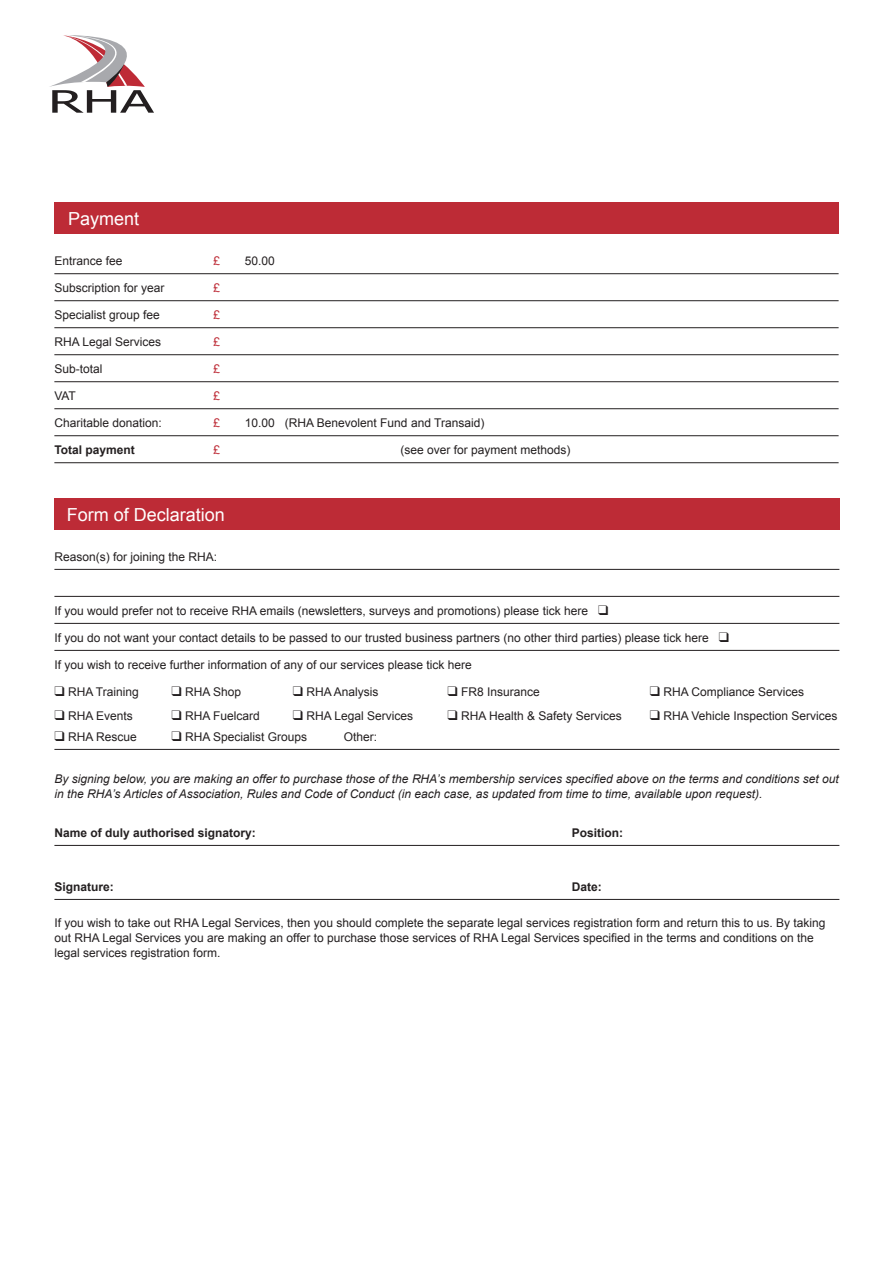
<style>
.page{position:relative;width:893px;height:1263px;background:#fff}
.page>*{position:absolute;margin:0;border:0;box-sizing:border-box;transform-origin:0 0}
.t1{font:18px "Arial";color:#fff}
.t2{font:12px/15px "Arial";color:#231f20}
.t3{font:italic 12px/15px "Arial";color:#231f20}
.t4{font:700 12px "Arial";color:#231f20}
.t5{font:12px "Arial";color:#bd2b36}
</style>
<div class="page">
<hr style="left:54px;top:273px;width:785px;height:1px;background:#231f20">
<hr style="left:54px;top:300px;width:785px;height:1px;background:#231f20">
<hr style="left:54px;top:327px;width:785px;height:1px;background:#231f20">
<hr style="left:54px;top:354px;width:785px;height:1px;background:#231f20">
<hr style="left:54px;top:381px;width:785px;height:1px;background:#231f20">
<hr style="left:54px;top:408px;width:785px;height:1px;background:#231f20">
<hr style="left:54px;top:435px;width:785px;height:1px;background:#231f20">
<hr style="left:54px;top:462px;width:785px;height:1px;background:#231f20">
<div style="left:54px;top:202px;width:785px;height:32px;background:#bd2b36"></div>
<hr style="left:54px;top:569px;width:785px;height:1px;background:#231f20">
<hr style="left:54px;top:596px;width:785px;height:1px;background:#231f20">
<hr style="left:54px;top:623px;width:785px;height:1px;background:#231f20">
<hr style="left:54px;top:650px;width:785px;height:1px;background:#231f20">
<hr style="left:54px;top:749px;width:785px;height:1px;background:#231f20">
<hr style="left:54px;top:845px;width:785px;height:1px;background:#231f20">
<hr style="left:54px;top:899px;width:785px;height:1px;background:#231f20">
<div style="left:54px;top:498px;width:785px;height:32px;background:#bd2b36"></div>
<svg style="left:50px;top:35px;width:104px;height:78px"></svg>
<h1 class="t1" style="left:68px;top:207px;width:73px">Payment</h1>
<p class="t2" style="left:54px;top:253px;width:70px">Entrance fee</p>
<p class="t5" style="left:213px;top:253px;width:8px">£</p>
<p class="t2" style="left:245px;top:253px;width:32px">50.00</p>
<p class="t2" style="left:54px;top:280px;width:112px">Subscription for year</p>
<p class="t5" style="left:213px;top:280px;width:8px">£</p>
<p class="t2" style="left:54px;top:307px;width:107px">Specialist group fee</p>
<p class="t5" style="left:213px;top:307px;width:8px">£</p>
<p class="t2" style="left:54px;top:334px;width:108px">RHA Legal Services</p>
<p class="t5" style="left:213px;top:334px;width:8px">£</p>
<p class="t2" style="left:54px;top:361px;width:50px">Sub-total</p>
<p class="t5" style="left:213px;top:361px;width:8px">£</p>
<p class="t2" style="left:54px;top:388px;width:23px">VAT</p>
<p class="t5" style="left:213px;top:388px;width:8px">£</p>
<p class="t2" style="left:54px;top:415px;width:109px">Charitable donation:</p>
<p class="t5" style="left:213px;top:415px;width:8px">£</p>
<p class="t2" style="left:245px;top:415px;width:241px">10.00 (RHA Benevolent Fund and Transaid)</p>
<p class="t4" style="left:54px;top:442px;width:82px">Total payment</p>
<p class="t5" style="left:213px;top:442px;width:8px">£</p>
<p class="t2" style="left:400px;top:442px;width:172px">(see over for payment methods)</p>
<h1 class="t1" style="left:67px;top:503px;width:160px">Form of Declaration</h1>
<p class="t2" style="left:54px;top:549px;width:164px">Reason(s) for joining the RHA:</p>
<p class="t2" style="left:54px;top:603px;width:555px">If you would prefer not to receive RHA emails (newsletters, surveys and promotions) please tick here ❑</p>
<p class="t2" style="left:54px;top:630px;width:676px">If you do not want your contact details to be passed to our trusted business partners (no other third parties) please tick here ❑</p>
<p class="t2" style="left:54px;top:657px;width:419px">If you wish to receive further information of any of our services please tick here</p>
<p class="t2" style="left:54px;top:684px;width:86px">❑ RHA Training</p>
<p class="t2" style="left:171px;top:684px;width:71px">❑ RHA Shop</p>
<p class="t2" style="left:293px;top:684px;width:87px">❑ RHA Analysis</p>
<p class="t2" style="left:447px;top:684px;width:94px">❑ FR8 Insurance</p>
<p class="t2" style="left:650px;top:684px;width:156px">❑ RHA Compliance Services</p>
<p class="t2" style="left:54px;top:708px;width:80px">❑ RHA Events</p>
<p class="t2" style="left:171px;top:708px;width:90px">❑ RHA Fuelcard</p>
<p class="t2" style="left:293px;top:708px;width:122px">❑ RHA Legal Services</p>
<p class="t2" style="left:447px;top:708px;width:176px">❑ RHA Health &amp; Safety Services</p>
<p class="t2" style="left:650px;top:708px;width:189px">❑ RHA Vehicle Inspection Services</p>
<p class="t2" style="left:54px;top:729px;width:84px">❑ RHA Rescue</p>
<p class="t2" style="left:171px;top:729px;width:137px">❑ RHA Specialist Groups</p>
<p class="t2" style="left:344px;top:729px;width:35px">Other:</p>
<p class="t3" style="left:54px;top:771px;width:786px">By signing below, you are making an offer to purchase those of the RHA’s membership services specified above on the terms and conditions set out in the RHA’s Articles of Association, Rules and Code of Conduct (in each case, as updated from time to time, available upon request).</p>
<p class="t4" style="left:54px;top:824px;width:203px">Name of duly authorised signatory:</p>
<p class="t4" style="left:572px;top:824px;width:53px">Position:</p>
<p class="t4" style="left:54px;top:878px;width:61px">Signature:</p>
<p class="t4" style="left:572px;top:878px;width:31px">Date:</p>
<p class="t2" style="left:54px;top:915px;width:773px">If you wish to take out RHA Legal Services, then you should complete the separate legal services registration form and return this to us. By taking out RHA Legal Services you are making an offer to purchase those services of RHA Legal Services specified in the terms and conditions on the legal services registration form.</p>
</div>
